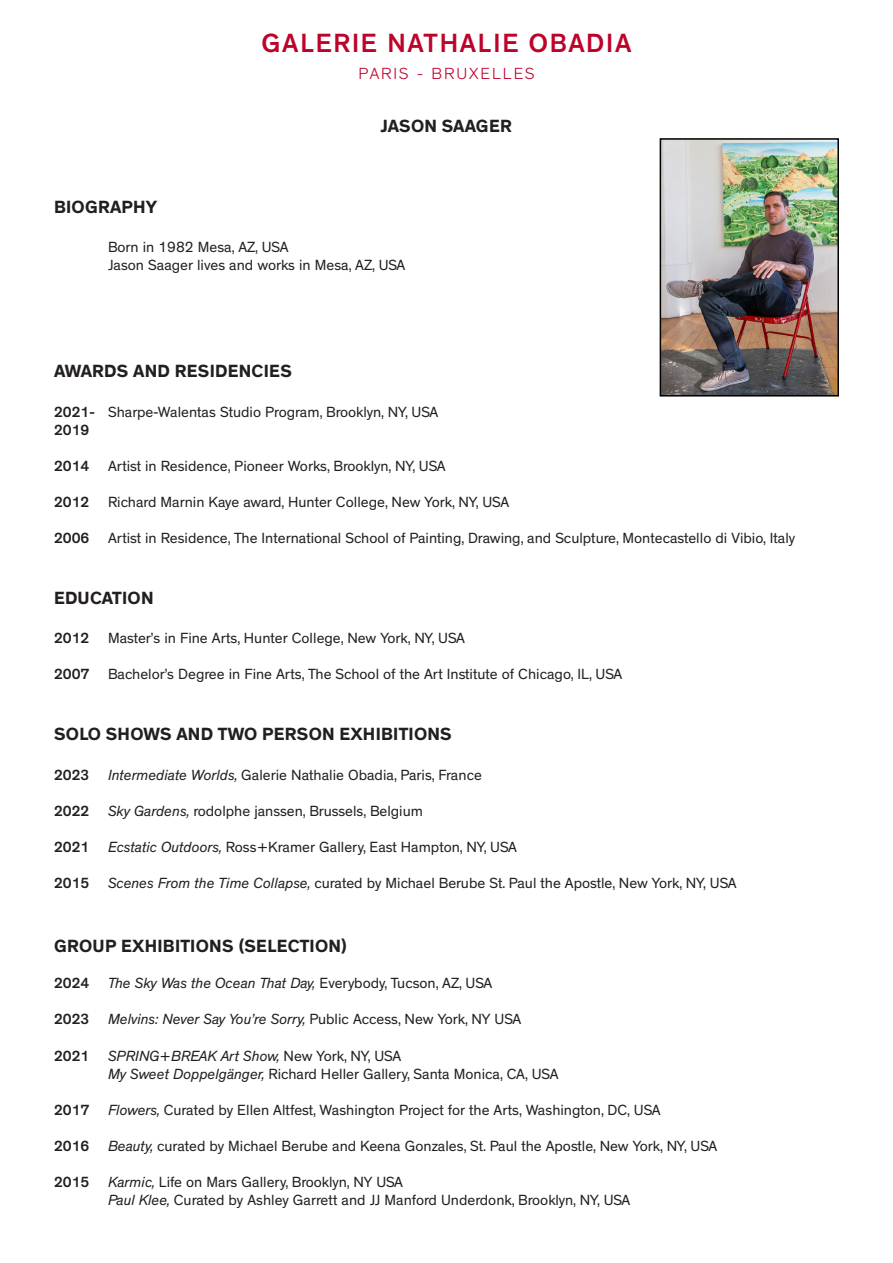
<style>
.page{position:relative;width:893px;height:1263px;background:#fff}
.page>*{position:absolute;margin:0;border:0;box-sizing:border-box;transform-origin:0 0}
.t1{font:500 26.85px "Theinhardt";letter-spacing:.07em;color:#bd032a}
.BIOGRAPHIE{font:700 18px "Theinhardt";letter-spacing:.015em;color:#231f20}
.ARTISTE_En_tête{font:700 18px "Theinhardt";letter-spacing:.015em;color:#231f20}
.t2{font:300 16.35px "Theinhardt";letter-spacing:.12em;color:#bd032a}
.t3{font:15px/18px "Theinhardt";color:#231f20}
.t4{font:italic 15px "Theinhardt";color:#231f20}
.t5{font:500 15px "Theinhardt";color:#231f20}
.s1{font-weight:500}
.s2{font-style:italic}
.s3{font-weight:500;font-style:normal}
.s4{font-style:normal}
</style>
<div class="page">
<img style="left:663px;top:141px;width:173px;height:252px">
<div style="left:660px;top:138px;width:179px;height:258px;border:2px solid #000"></div>
<p class="t1" style="left:262px;top:27px;width:371px">GALERIE NATHALIE OBADIA</p>
<p class="t2" style="left:359px;top:64px;width:178px">PARIS - BRUXELLES</p>
<p class="ARTISTE_En_tête" style="left:381px;top:115px;width:133px">JASON SAAGER</p>
<p class="BIOGRAPHIE" style="left:54px;top:196px;width:105px">BIOGRAPHY</p>
<p class="t3" style="left:108px;top:239px;width:299px">Born in 1982 Mesa, AZ, USA<br>Jason Saager lives and works in Mesa, AZ, USA</p>
<p class="BIOGRAPHIE" style="left:54px;top:360px;width:239px">AWARDS AND RESIDENCIES</p>
<p class="t3" style="left:54px;top:403px;width:386px"><span class="s1">2021-</span> Sharpe-Walentas Studio Program, Brooklyn, NY, USA</p>
<p class="t5" style="left:54px;top:421px;width:37px">2019</p>
<p class="t3" style="left:54px;top:457px;width:393px"><span class="s1">2014</span> Artist in Residence, Pioneer Works, Brooklyn, NY, USA</p>
<p class="t3" style="left:54px;top:493px;width:457px"><span class="s1">2012</span> Richard Marnin Kaye award, Hunter College, New York, NY, USA</p>
<p class="t3" style="left:54px;top:529px;width:743px"><span class="s1">2006</span> Artist in Residence, The International School of Painting, Drawing, and Sculpture, Montecastello di Vibio, Italy</p>
<p class="BIOGRAPHIE" style="left:54px;top:586px;width:101px">EDUCATION</p>
<p class="t3" style="left:54px;top:629px;width:412px"><span class="s1">2012</span> Master’s in Fine Arts, Hunter College, New York, NY, USA</p>
<p class="t3" style="left:54px;top:665px;width:570px"><span class="s1">2007</span> Bachelor’s Degree in Fine Arts, The School of the Art Institute of Chicago, IL, USA</p>
<p class="BIOGRAPHIE" style="left:54px;top:723px;width:399px">SOLO SHOWS AND TWO PERSON EXHIBITIONS</p>
<p class="t3" style="left:54px;top:766px;width:429px"><span class="s1">2023</span> <span class="s2">Intermediate Worlds,</span> Galerie Nathalie Obadia, Paris, France</p>
<p class="t3" style="left:54px;top:802px;width:370px"><span class="s1">2022</span> <span class="s2">Sky Gardens,</span> rodolphe janssen, Brussels, Belgium</p>
<p class="t3" style="left:54px;top:838px;width:465px"><span class="s1">2021</span> <span class="s2">Ecstatic Outdoors,</span> Ross+Kramer Gallery, East Hampton, NY, USA</p>
<p class="t3" style="left:54px;top:874px;width:684px"><span class="s1">2015</span> <span class="s2">Scenes From the Time Collapse,</span> curated by Michael Berube St. Paul the Apostle, New York, NY, USA</p>
<p class="BIOGRAPHIE" style="left:54px;top:935px;width:295px">GROUP EXHIBITIONS (SELECTION)</p>
<p class="t4" style="left:54px;top:975px;width:440px"><span class="s3">2024</span> The Sky Was the Ocean That Day, <span class="s4">Everybody, Tucson, AZ, USA</span></p>
<p class="t4" style="left:54px;top:1011px;width:469px"><span class="s3">2023</span> Melvins: Never Say You’re Sorry, <span class="s4">Public Access, New York, NY USA</span></p>
<p class="t4" style="left:54px;top:1047px;width:349px"><span class="s3">2021</span> SPRING+BREAK Art Show, <span class="s4">New York, NY, USA</span></p>
<p class="t3" style="left:108px;top:1065px;width:452px"><span class="s2">My Sweet Doppelgänger,</span> Richard Heller Gallery, Santa Monica, CA, USA</p>
<p class="t3" style="left:54px;top:1101px;width:608px"><span class="s1">2017</span> <span class="s2">Flowers,</span> Curated by Ellen Altfest, Washington Project for the Arts, Washington, DC, USA</p>
<p class="t3" style="left:54px;top:1137px;width:665px"><span class="s1">2016</span> <span class="s2">Beauty,</span> curated by Michael Berube and Keena Gonzales, St. Paul the Apostle, New York, NY, USA</p>
<p class="t3" style="left:54px;top:1173px;width:351px"><span class="s1">2015</span> <span class="s2">Karmic,</span> Life on Mars Gallery, Brooklyn, NY USA</p>
<p class="t3" style="left:108px;top:1191px;width:524px"><span class="s2">Paul Klee,</span> Curated by Ashley Garrett and JJ Manford Underdonk, Brooklyn, NY, USA</p>
</div>
